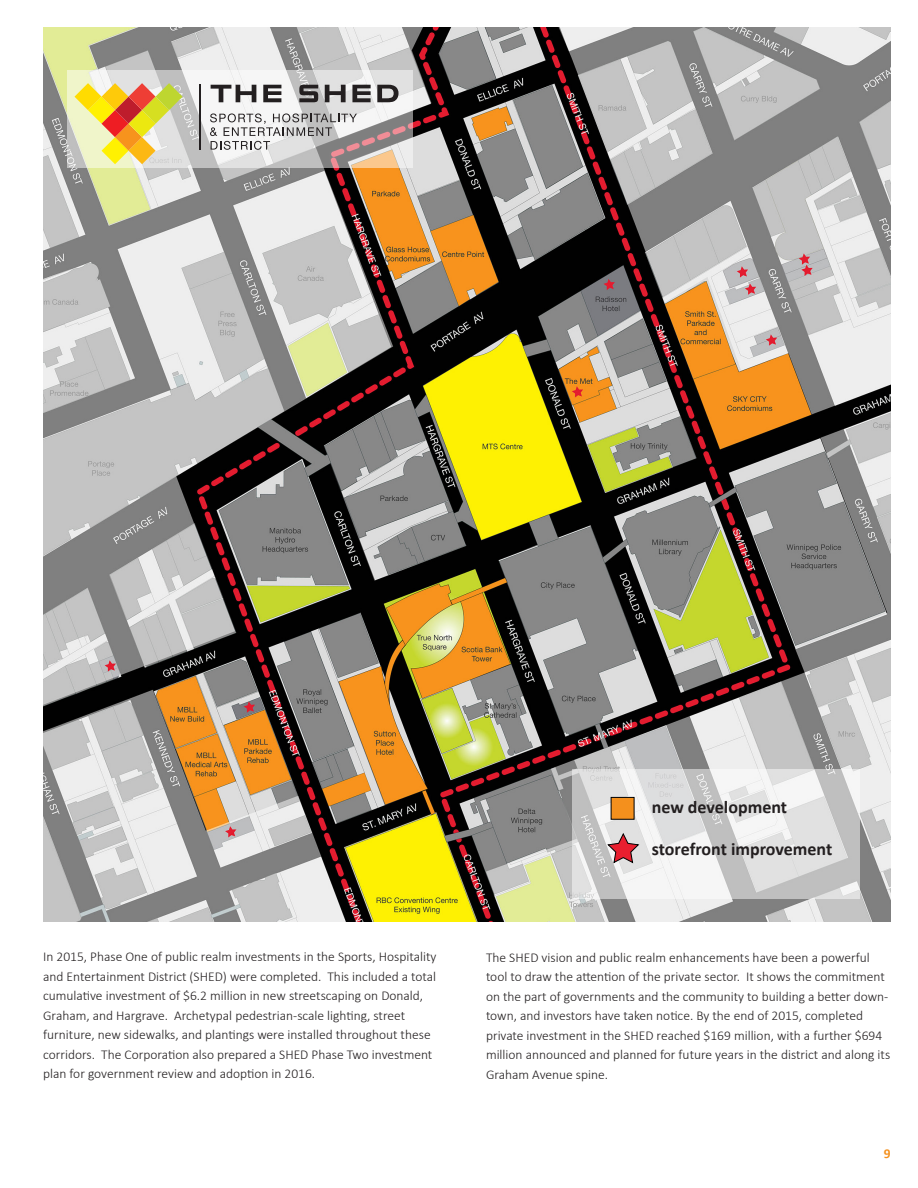
<style>
.page{position:relative;width:918px;height:1188px;background:#fff}
.page>*{position:absolute;margin:0;border:0;box-sizing:border-box;transform-origin:0 0}
.t1{font:700 18px "Calibri";color:#231f20}
.t2{font:300 13.5px/19.5px "Calibri";color:#231f20}
.t3{font:700 13.5px "Calibri";color:#f4901d}
</style>
<div class="page">
<img style="left:43px;top:27px;width:848px;height:894px">
<svg style="left:572px;top:770px;width:288px;height:129px"></svg>
<svg style="left:607px;top:833px;width:33px;height:31px"></svg>
<div style="left:611px;top:797px;width:23px;height:23px;background:#f4901d;border:1px solid #000"></div>
<svg style="left:67px;top:70px;width:346px;height:97px"></svg>
<svg style="left:75px;top:83px;width:108px;height:81px;background:#e8c877"></svg>
<svg style="left:210px;top:113px;width:147px;height:37px"></svg>
<svg style="left:299px;top:85px;width:19px;height:17px"></svg>
<svg style="left:325px;top:85px;width:21px;height:17px"></svg>
<svg style="left:352px;top:85px;width:19px;height:17px"></svg>
<svg style="left:377px;top:85px;width:22px;height:17px"></svg>
<svg style="left:263px;top:85px;width:18px;height:17px"></svg>
<svg style="left:211px;top:85px;width:45px;height:17px"></svg>
<hr style="left:199px;top:85px;width:1px;height:65px;background:#231f20">
<p class="t1" style="left:652px;top:796px;width:137px">new development</p>
<p class="t1" style="left:652px;top:838px;width:182px">storefront improvement</p>
<p class="t2" style="left:43px;top:946px;width:395px">In 2015, Phase One of public realm investments in the Sports, Hospitality and Entertainment District (SHED) were completed. This included a total cumulative investment of $6.2 million in new streetscaping on Donald, Graham, and Hargrave. Archetypal pedestrian-scale lighting, street furniture, new sidewalks, and plantings were installed throughout these corridors. The Corporation also prepared a SHED Phase Two investment plan for government review and adoption in 2016.</p>
<p class="t2" style="left:486px;top:947px;width:406px">The SHED vision and public realm enhancements have been a powerful tool to draw the attention of the private sector. It shows the commitment on the part of governments and the community to building a better down&shy;town, and investors have taken notice. By the end of 2015, completed private investment in the SHED reached $169 million, with a further $694 million announced and planned for future years in the district and along its Graham Avenue spine.</p>
<p class="t3" style="left:884px;top:1145px;width:8px">9</p>
</div>
